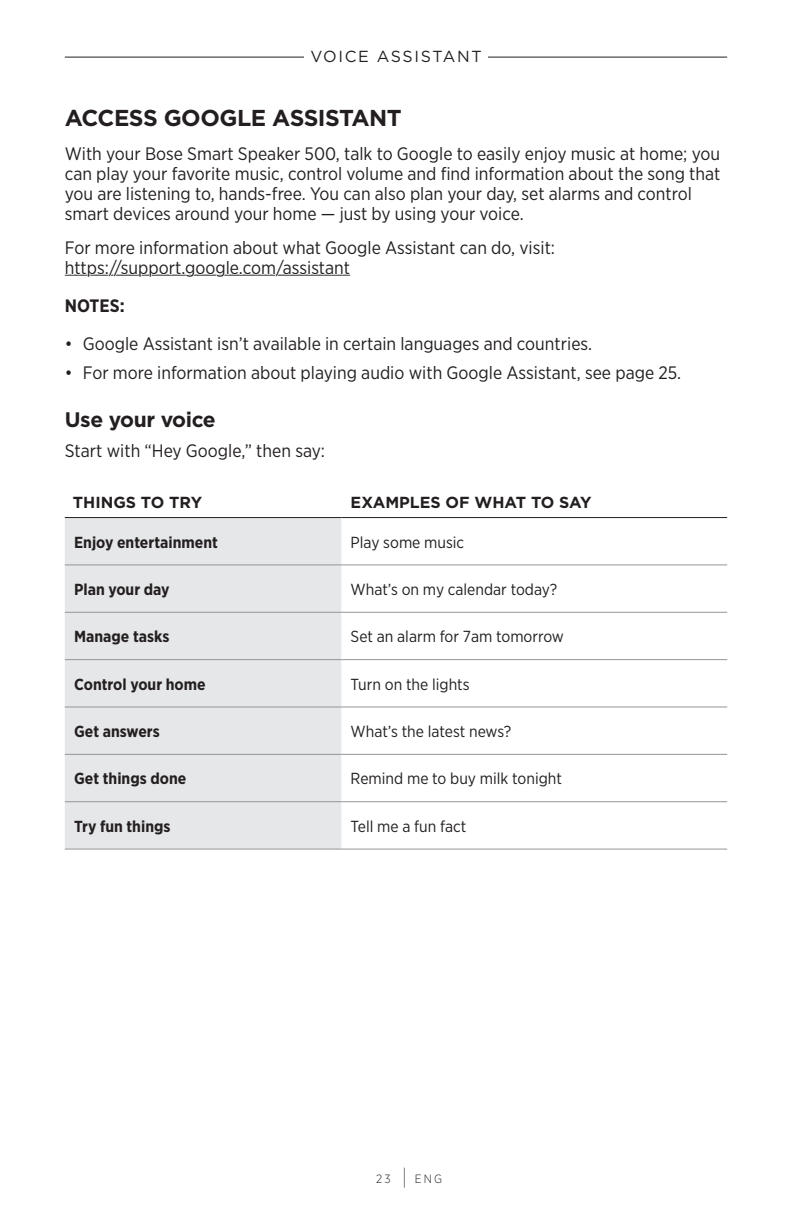
<style>
.page{position:relative;width:792px;height:1224px;background:#fff}
.page>*{position:absolute;margin:0;border:0;box-sizing:border-box;transform-origin:0 0}
.Text_Head_1{font:700 23px "Gotham";letter-spacing:-.02em;color:#231f20}
.Text_Head_2{font:700 21px "Gotham";letter-spacing:-.02em;color:#231f20}
.Text{font:18px/20px "Gotham Narrow";color:#231f20}
.Text_Notes{font:700 18px "Gotham Narrow";color:#231f20}
.Text_Table{font:16px "Gotham Narrow";color:#231f20}
.Text_Table_Bold{font:700 16px "Gotham Narrow";color:#231f20}
.Text_Table_Head_1{font:700 16px "Gotham";color:#231f20}
.t1{font:16px "Gotham";color:#231f20}
.t2{font:300 12px "Gotham Narrow";color:#231f20}
.s1{color:#fff}
.s2{font-size:22px}
</style>
<div class="page">
<hr style="left:65px;top:57px;width:662px;height:1px;background:#231f20">
<div style="left:304px;top:40px;width:184px;height:30px;background:#fff"></div>
<hr style="left:65px;top:275px;width:285px;height:1px;background:#231f20">
<svg style="left:341px;top:518px;width:386px;height:331px"></svg>
<div style="left:65px;top:518px;width:276px;height:331px;background:#e6e7e9"></div>
<hr style="left:65px;top:517px;width:276px;height:1px;background:#231f20">
<hr style="left:341px;top:517px;width:386px;height:1px;background:#231f20">
<hr style="left:65px;top:565px;width:276px;height:1px;background:#939598">
<hr style="left:341px;top:565px;width:386px;height:1px;background:#939598">
<hr style="left:65px;top:612px;width:276px;height:1px;background:#939598">
<hr style="left:341px;top:612px;width:386px;height:1px;background:#939598">
<hr style="left:65px;top:801px;width:276px;height:1px;background:#939598">
<hr style="left:65px;top:849px;width:276px;height:1px;background:#939598">
<hr style="left:341px;top:801px;width:386px;height:1px;background:#939598">
<hr style="left:341px;top:849px;width:386px;height:1px;background:#939598">
<hr style="left:65px;top:659px;width:276px;height:1px;background:#939598">
<hr style="left:65px;top:707px;width:276px;height:1px;background:#939598">
<hr style="left:65px;top:754px;width:276px;height:1px;background:#939598">
<hr style="left:341px;top:659px;width:386px;height:1px;background:#939598">
<hr style="left:341px;top:707px;width:386px;height:1px;background:#939598">
<hr style="left:341px;top:754px;width:386px;height:1px;background:#939598">
<p class="t1" style="left:310px;top:46px;width:25px">VOICE</p>
<p class="t1" style="left:377px;top:46px;width:13px">ASSISTANT</p>
<p class="Text_Head_1" style="left:65px;top:103px;width:339px">ACCESS GOOGLE ASSISTANT</p>
<p class="Text" style="left:65px;top:143px;width:657px">With your Bose Smart Speaker 500, talk to Google to easily enjoy music at home; you can play your favorite music, control volume and find information about the song that you are listening to, hands-free. You can also plan your day, set alarms and control smart devices around your home — just by using your voice.</p>
<p class="Text" style="left:65px;top:237px;width:492px">For more information about what Google Assistant can do, visit: <span class="s1">https://support.google.com/assistant</span></p>
<p class="Text_Notes" style="left:65px;top:294px;width:61px">NOTES:</p>
<p class="Text" style="left:65px;top:333px;width:529px">• Google Assistant isn’t available in certain languages and countries.</p>
<p class="Text" style="left:65px;top:362px;width:618px">• For more information about playing audio with Google Assistant, see page 25.</p>
<p class="Text_Head_2" style="left:65px;top:406px;width:153px">Use your voice</p>
<p class="Text" style="left:65px;top:440px;width:262px">Start with “Hey Google,” then say:</p>
<p class="Text_Table_Head_1" style="left:73px;top:492px;width:131px">THINGS TO TRY</p>
<p class="Text_Table_Head_1" style="left:351px;top:492px;width:242px">EXAMPLES OF WHAT TO SAY</p>
<p class="Text_Table_Bold" style="left:74px;top:532px;width:145px">Enjoy entertainment</p>
<p class="Text_Table" style="left:351px;top:532px;width:115px">Play some music</p>
<p class="Text_Table_Bold" style="left:74px;top:579px;width:97px">Plan your day</p>
<p class="Text_Table" style="left:351px;top:579px;width:208px">What’s on my calendar today?</p>
<p class="Text_Table_Bold" style="left:74px;top:626px;width:97px">Manage tasks</p>
<p class="Text_Table" style="left:351px;top:627px;width:215px">Set an alarm for 7am tomorrow</p>
<p class="Text_Table_Bold" style="left:74px;top:674px;width:133px">Control your home</p>
<p class="Text_Table" style="left:351px;top:674px;width:121px">Turn on the lights</p>
<p class="Text_Table_Bold" style="left:74px;top:721px;width:87px">Get answers</p>
<p class="Text_Table" style="left:351px;top:722px;width:162px">What’s the latest news?</p>
<p class="Text_Table_Bold" style="left:74px;top:769px;width:114px">Get things done</p>
<p class="Text_Table" style="left:351px;top:769px;width:213px">Remind me to buy milk tonight</p>
<p class="Text_Table_Bold" style="left:74px;top:816px;width:98px">Try fun things</p>
<p class="Text_Table" style="left:351px;top:816px;width:117px">Tell me a fun fact</p>
<p class="t2" style="left:376px;top:1171px;width:67px">23 <span class="s2">|</span> ENG</p>
</div>
